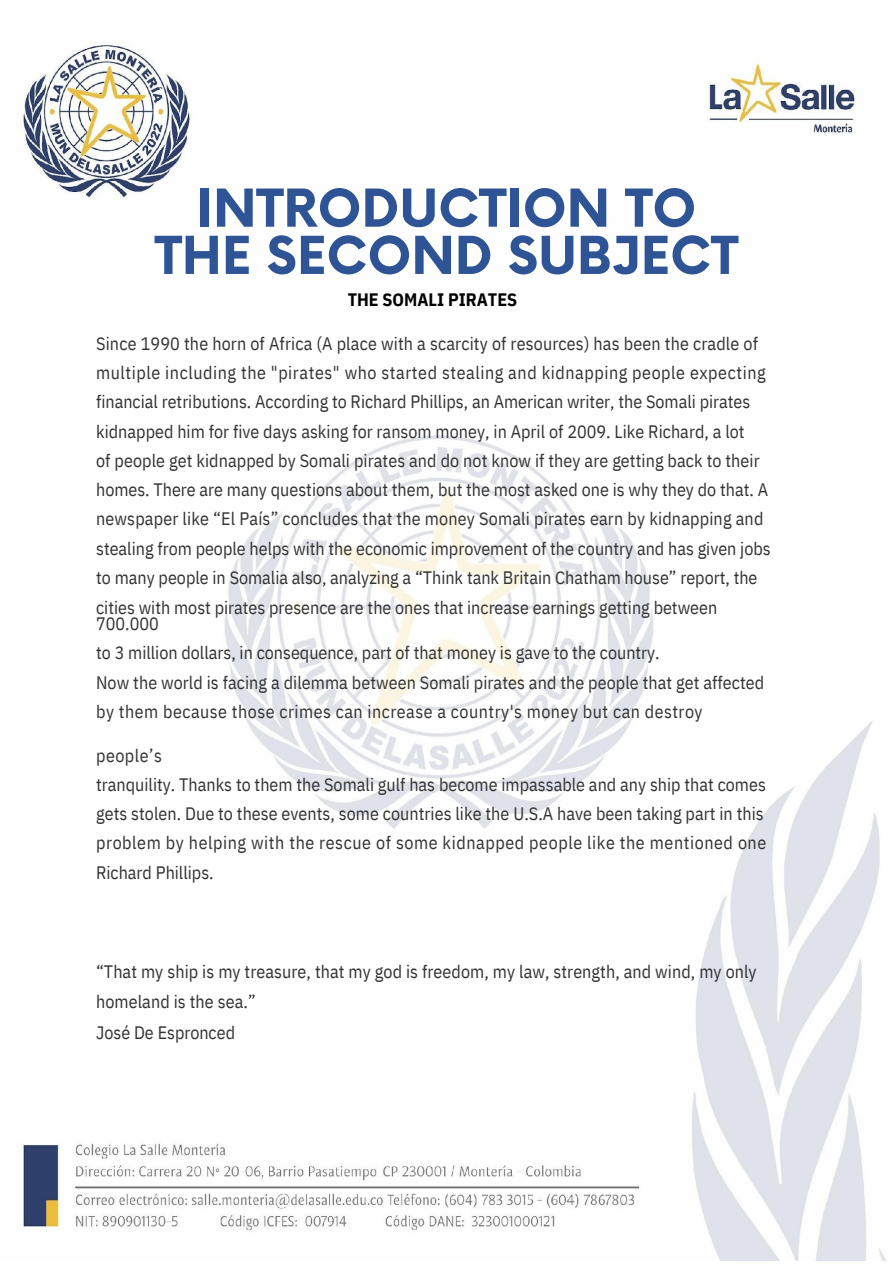
<style>
.page{position:relative;width:893px;height:1264px;background:#fff}
.page>*{position:absolute;margin:0;border:0;box-sizing:border-box;transform-origin:0 0}
.t1{font:700 50.85px/47.2px "Now";color:#2f5496;text-align:center}
.t2{font:18px/29.4px "IBM Plex Sans Cond";letter-spacing:.005em;color:#333}
.t3{font:700 18px "IBM Plex Sans Cond";color:#000}
</style>
<div class="page">
<img style="left:21px;top:44px;width:865px;height:1216px">
<h1 class="t1" style="left:155px;top:188px;width:584px">INTRODUCTION TO<br>THE SECOND SUBJECT</h1>
<p class="t3" style="left:348px;top:288px;width:171px">THE SOMALI PIRATES</p>
<p class="t2" style="left:96px;top:328px;width:676px">Since 1990 the horn of Africa (A place with a scarcity of resources) has been the cradle of multiple including the "pirates" who started stealing and kidnapping people expecting financial retributions. According to Richard Phillips, an American writer, the Somali pirates kidnapped him for five days asking for ransom money, in April of 2009. Like Richard, a lot<br>of people get kidnapped by Somali pirates and do not know if they are getting back to their homes. There are many questions about them, but the most asked one is why they do that. A newspaper like “El País” concludes that the money Somali pirates earn by kidnapping and stealing from people helps with the economic improvement of the country and has given jobs to many people in Somalia also, analyzing a “Think tank Britain Chatham house” report, the cities with most pirates presence are the ones that increase earnings getting between</p>
<p class="t2" style="left:96px;top:608px;width:669px">700.000<br>to 3 million dollars, in consequence, part of that money is gave to the country.<br>Now the world is facing a dilemma between Somali pirates and the people that get affected by them because those crimes can increase a country's money but can destroy</p>
<p class="t2" style="left:96px;top:740px;width:671px">people’s<br>tranquility. Thanks to them the Somali gulf has become impassable and any ship that comes gets stolen. Due to these events, some countries like the U.S.A have been taking part in this problem by helping with the rescue of some kidnapped people like the mentioned one Richard Phillips.</p>
<p class="t2" style="left:96px;top:955px;width:662px;line-height:30.3px">“That my ship is my treasure, that my god is freedom, my law, strength, and wind, my only homeland is the sea.”<br>José De Espronced</p>
</div>
